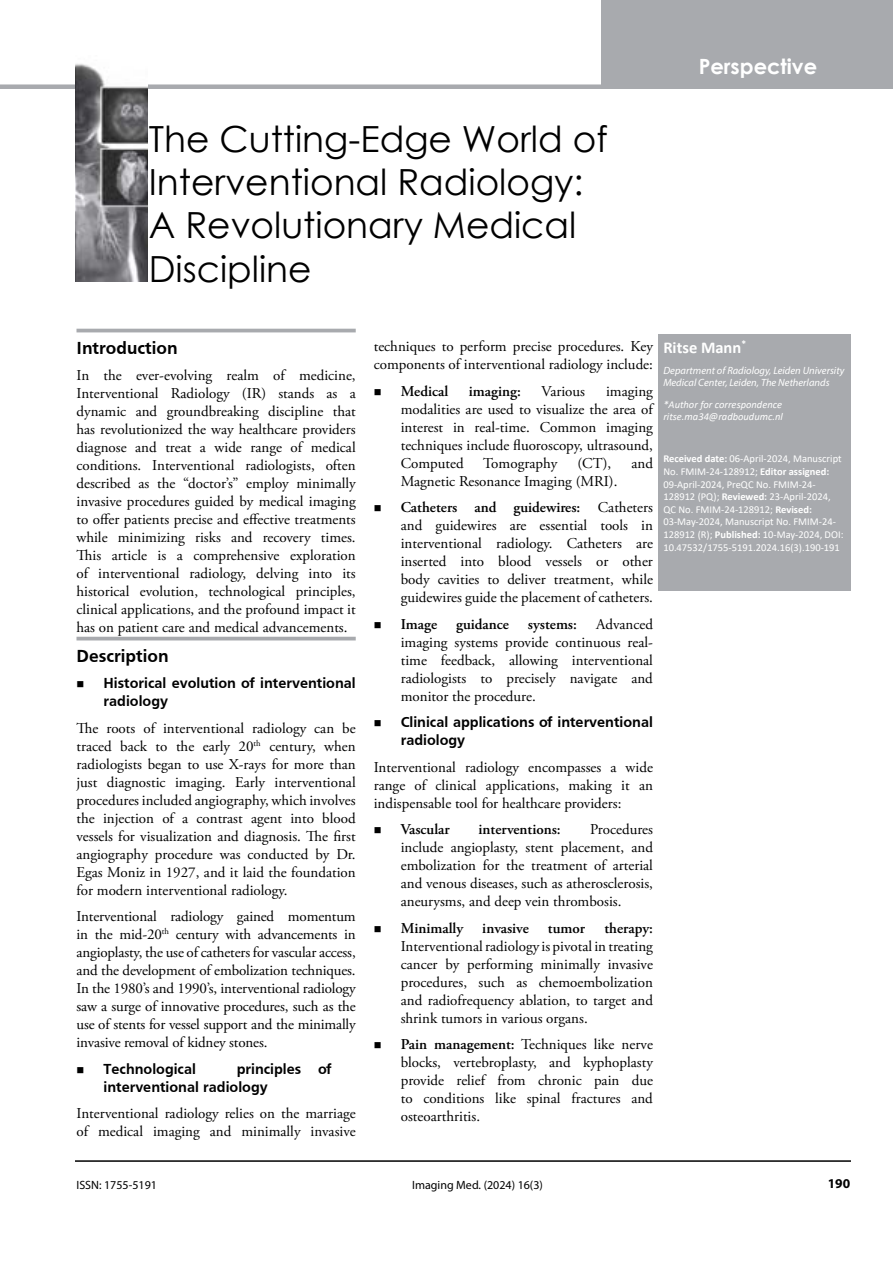
<style>
.page{position:relative;width:893px;height:1263px;background:#fff}
.page>*{position:absolute;margin:0;border:0;box-sizing:border-box;transform-origin:0 0}
.t1{font:36px/43.2px "Century Gothic";color:#000}
.t2{font:700 21px "Century Gothic";color:#fff}
.t3{font:700 18px "Frutiger";color:#000}
.t4{font:700 16.5px "Calibri";color:#fff}
.t5{font:15px/18px "Adobe Garamond Pro";color:#000;text-align:justify}
.t6{font:700 15px/18px "Frutiger";color:#000}
.t7{font:600 15px "Adobe Garamond Pro";color:#000}
.t8{font:700 13.5px "Myriad Pro";color:#000}
.t9{font:12px "Myriad Pro";color:#000}
.t10{font:10.5px/12.6px "Calibri";color:#fff}
.t11{font:italic 10.5px/12.6px "Myriad Pro";color:#fff}
.t12{font:italic 10.5px/12.6px "Calibri";color:#fff}
.s1{font-weight:600}
.s2{font-weight:700}
</style>
<div class="page">
<hr style="left:75px;top:1160px;width:776px;height:2px;background:#000">
<div style="left:0;top:84px;width:851px;height:5px;background:#a8aaae"></div>
<div style="left:602px;top:0;width:291px;height:89px;background:#a8aaae"></div>
<img style="left:75px;top:63px;width:73px;height:219px">
<hr style="left:76px;top:329px;width:280px;height:3px;background:#a8aaae">
<hr style="left:76px;top:637px;width:280px;height:3px;background:#a8aaae">
<div style="left:658px;top:334px;width:193px;height:256px;background:#a8aaae"></div>
<h1 class="t1" style="left:149px;top:117px;width:460px">The Cutting-Edge World of<br>Interventional Radiology:<br>A Revolutionary Medical<br>Discipline</h1>
<h2 class="t2" style="left:699px;top:51px;width:120px">Perspective</h2>
<p class="t3" style="left:76px;top:337px;width:103px">Introduction</p>
<p class="t5" style="left:76px;top:367px;width:281px">In the ever-evolving realm of medicine, Interventional Radiology (IR) stands as a dynamic and groundbreaking discipline that has revolutionized the way healthcare providers diagnose and treat a wide range of medical conditions. Interventional radiologists, often described as the “doctor’s” employ minimally invasive procedures guided by medical imaging to offer patients precise and effective treatments while minimizing risks and recovery times.<br>This article is a comprehensive exploration of interventional radiology, delving into its historical evolution, technological principles, clinical applications, and the profound impact it has on patient care and medical advancements.</p>
<p class="t3" style="left:76px;top:645px;width:94px">Description</p>
<p class="t6" style="left:104px;top:674px;width:254px">Historical evolution of interventional radiology</p>
<p class="t5" style="left:76px;top:719px;width:281px">The roots of interventional radiology can be traced back to the early 20<sup>th</sup> century, when radiologists began to use X-rays for more than just diagnostic imaging. Early interventional procedures included angiography, which involves the injection of a contrast agent into blood vessels for visualization and diagnosis. The first angiography procedure was conducted by Dr.<br>Egas Moniz in 1927, and it laid the foundation for modern interventional radiology.</p>
<p class="t5" style="left:76px;top:908px;width:281px">Interventional radiology gained momentum in the mid-20<sup>th</sup> century with advancements in angioplasty, the use of catheters for vascular access, and the development of embolization techniques.<br>In the 1980’s and 1990’s, interventional radiology saw a surge of innovative procedures, such as the use of stents for vessel support and the minimally invasive removal of kidney stones.</p>
<p class="t6" style="left:104px;top:1059px;width:94px">Technological</p>
<p class="t6" style="left:237px;top:1059px;width:66px">principles</p>
<p class="t6" style="left:318px;top:1059px;width:15px">of</p>
<p class="t6" style="left:104px;top:1077px;width:166px">interventional radiology</p>
<p class="t5" style="left:76px;top:1105px;width:281px">Interventional radiology relies on the marriage of medical imaging and minimally invasive</p>
<p class="t5" style="left:374px;top:338px;width:281px">techniques to perform precise procedures. Key components of interventional radiology include:</p>
<p class="t7" style="left:401px;top:382px;width:49px">Medical</p>
<p class="t7" style="left:469px;top:382px;width:54px">imaging:</p>
<p class="t5" style="left:542px;top:382px;width:45px">Various</p>
<p class="t5" style="left:401px;top:382px;width:254px;text-indent:205px">imaging modalities are used to visualize the area of interest in real-time. Common imaging techniques include fluoroscopy, ultrasound, Computed</p>
<p class="t5" style="left:483px;top:454px;width:76px">Tomography</p>
<p class="t5" style="left:577px;top:454px;width:35px">(CT),</p>
<p class="t5" style="left:631px;top:454px;width:23px">and</p>
<p class="t5" style="left:401px;top:468px;width:254px;line-height:26.5px">Magnetic Resonance Imaging (MRI).<br><span class="s1">Catheters and guidewires:</span> Catheters</p>
<p class="t5" style="left:401px;top:517px;width:254px">and guidewires are essential tools in interventional radiology. Catheters are inserted into blood vessels or other body cavities to deliver treatment, while guidewires guide the placement of catheters.</p>
<p class="t7" style="left:401px;top:615px;width:38px">Image</p>
<p class="t7" style="left:456px;top:615px;width:54px">guidance</p>
<p class="t7" style="left:528px;top:615px;width:51px">systems:</p>
<p class="t5" style="left:401px;top:615px;width:254px;text-indent:196px">Advanced imaging systems provide continuous real&shy;time feedback, allowing interventional radiologists to precisely navigate and monitor the procedure.</p>
<p class="t6" style="left:401px;top:713px;width:254px">Clinical applications of interventional radiology</p>
<p class="t5" style="left:374px;top:758px;width:281px">Interventional radiology encompasses a wide range of clinical applications, making it an indispensable tool for healthcare providers:</p>
<p class="t7" style="left:401px;top:821px;width:51px">Vascular</p>
<p class="t7" style="left:479px;top:821px;width:84px">interventions:</p>
<p class="t5" style="left:401px;top:821px;width:254px;text-indent:189px">Procedures include angioplasty, stent placement, and embolization for the treatment of arterial and venous diseases, such as atherosclerosis, aneurysms, and deep vein thrombosis.</p>
<p class="t7" style="left:401px;top:919px;width:64px">Minimally</p>
<p class="t7" style="left:482px;top:919px;width:48px">invasive</p>
<p class="t7" style="left:548px;top:919px;width:39px">tumor</p>
<p class="t7" style="left:604px;top:919px;width:50px">therapy:</p>
<p class="t5" style="left:401px;top:937px;width:254px">Interventional radiology is pivotal in treating cancer by performing minimally invasive procedures, such as chemoembolization and radiofrequency ablation, to target and shrink tumors in various organs.</p>
<p class="t5" style="left:401px;top:1036px;width:254px"><span class="s1">Pain management:</span> Techniques like nerve blocks, vertebroplasty, and kyphoplasty provide relief from chronic pain due to conditions like spinal fractures and osteoarthritis.</p>
<p class="t4" style="left:663px;top:336px;width:84px">Ritse Mann<sup>*</sup></p>
<p class="t11" style="left:663px;top:364px;width:183px">Department of Radiology, Leiden University<br>Medical Center, Leiden, The Netherlands</p>
<p class="t12" style="left:663px;top:397px;width:121px">*Author for correspondence ritse.ma34@radboudumc.nl</p>
<p class="t10" style="left:663px;top:452px;width:182px"><span class="s2">Received date:</span> 06-April-2024, Manuscript No. FMIM-24-128912; <span class="s2">Editor assigned:<br></span>09-April-2024, PreQC No. FMIM-24- 128912 (PQ); <span class="s2">Reviewed:</span> 23-April-2024, QC No. FMIM-24-128912; <span class="s2">Revised:<br></span>03-May-2024, Manuscript No. FMIM-24- 128912 (R); <span class="s2">Published:</span> 10-May-2024, DOI:<br>10.47532/1755-5191.2024.16(3).190-191</p>
<p class="t9" style="left:77px;top:1177px;width:82px">ISSN: 1755-5191</p>
<p class="t9" style="left:412px;top:1177px;width:132px">Imaging Med. (2024) 16(3)</p>
<p class="t8" style="left:828px;top:1174px;width:24px">190</p>
</div>
